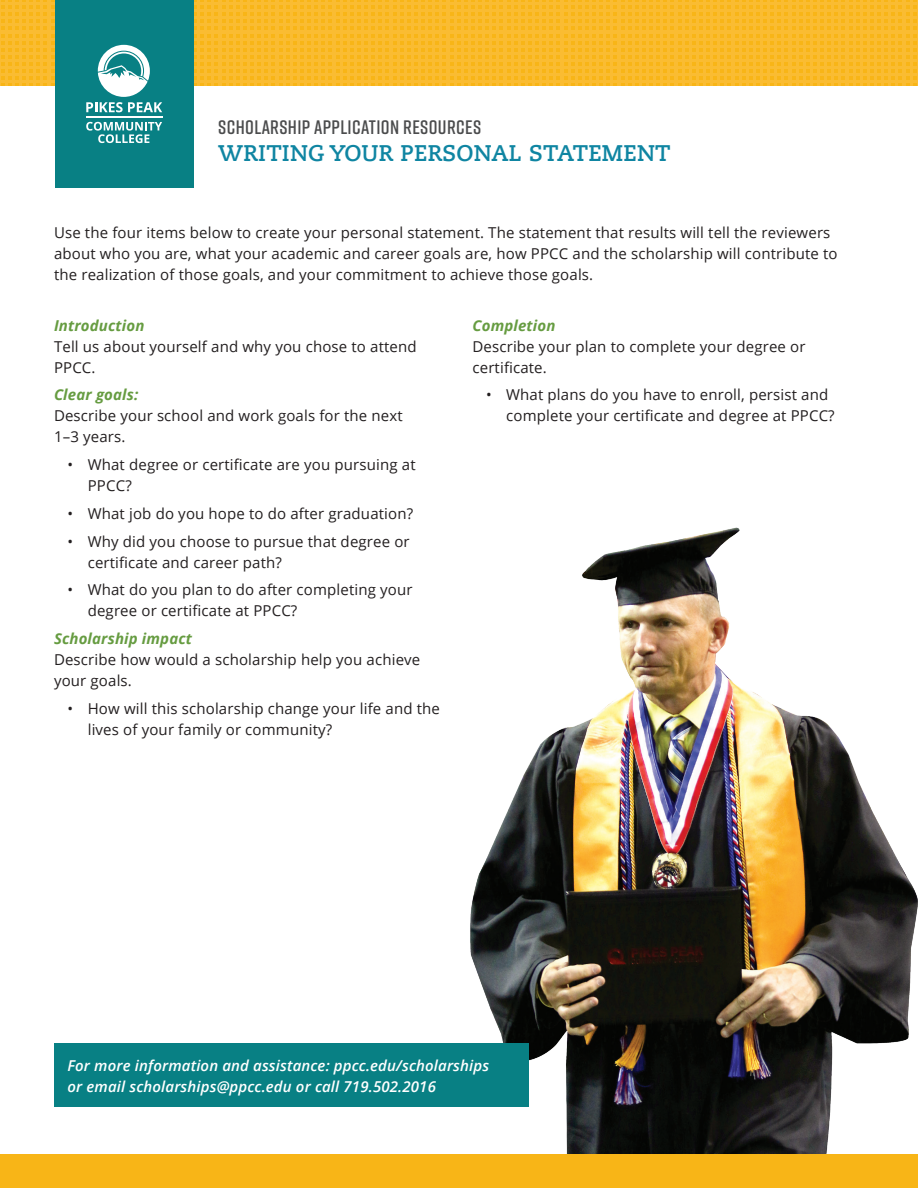
<style>
.page{position:relative;width:918px;height:1188px;background:#fff}
.page>*{position:absolute;margin:0;border:0;box-sizing:border-box;transform-origin:0 0}
.t1{font:700 22.5px "Caecilia LT Pro 75";letter-spacing:.01em;color:#0f85a2}
.Sub_title{font:600 19.5px "Rift";letter-spacing:.02em;color:#4b4c4d}
.Body_Copy{font:15px/21px "Open Sans";letter-spacing:.01em;color:#231f20}
.Body_Copy-2{font:italic 600 15px/21px "Open Sans";letter-spacing:.01em;color:#fff}
.t2{font:italic 700 15px "Open Sans";letter-spacing:.01em;color:#669c41}
</style>
<div class="page">
<svg style="left:0;top:0;width:918px;height:85px;fill:#fabc32"></svg>
<div style="left:55px;top:0;width:139px;height:188px;background:#088084"></div>
<hr style="left:86px;top:116px;width:76px;height:2px;background:#fff">
<svg style="left:86px;top:122px;width:76px;height:21px"></svg>
<svg style="left:86px;top:45px;width:76px;height:67px"></svg>
<img style="left:459px;top:527px;width:459px;height:628px">
<div style="left:54px;top:1044px;width:475px;height:63px;background:#088084"></div>
<div style="left:0;top:1155px;width:918px;height:33px;background:#f8b517"></div>
<p class="Sub_title" style="left:218px;top:114px;width:265px">SCHOLARSHIP APPLICATION RESOURCES</p>
<p class="t1" style="left:218px;top:138px;width:454px">WRITING YOUR PERSONAL STATEMENT</p>
<p class="Body_Copy" style="left:54px;top:222px;width:785px">Use the four items below to create your personal statement. The statement that results will tell the reviewers about who you are, what your academic and career goals are, how PPCC and the scholarship will contribute to the realization of those goals, and your commitment to achieve those goals.</p>
<h3 class="t2" style="left:54px;top:315px;width:92px">Introduction</h3>
<p class="Body_Copy" style="left:54px;top:335px;width:364px">Tell us about yourself and why you chose to attend<br>PPCC.</p>
<h3 class="t2" style="left:54px;top:384px;width:86px">Clear goals:</h3>
<p class="Body_Copy" style="left:54px;top:405px;width:350px">Describe your school and work goals for the next<br>1–3 years.</p>
<p class="Body_Copy" style="left:88px;top:454px;width:329px;text-indent:-20px">• What degree or certificate are you pursuing at<br>PPCC?</p>
<p class="Body_Copy" style="left:68px;top:503px;width:347px">• What job do you hope to do after graduation?</p>
<p class="Body_Copy" style="left:88px;top:530px;width:323px;text-indent:-20px">• Why did you choose to pursue that degree or certificate and career path?</p>
<p class="Body_Copy" style="left:88px;top:579px;width:326px;text-indent:-20px">• What do you plan to do after completing your degree or certificate at PPCC?</p>
<h3 class="t2" style="left:54px;top:628px;width:139px">Scholarship impact</h3>
<p class="Body_Copy" style="left:54px;top:649px;width:368px">Describe how would a scholarship help you achieve your goals.</p>
<p class="Body_Copy" style="left:88px;top:698px;width:354px;text-indent:-20px">• How will this scholarship change your life and the lives of your family or community?</p>
<h3 class="t2" style="left:472px;top:315px;width:85px">Completion</h3>
<p class="Body_Copy" style="left:472px;top:335px;width:335px">Describe your plan to complete your degree or certificate.</p>
<p class="Body_Copy" style="left:506px;top:384px;width:330px;text-indent:-20px">• What plans do you have to enroll, persist and complete your certificate and degree at PPCC?</p>
<p class="Body_Copy-2" style="left:68px;top:1054px;width:423px">For more information and assistance: ppcc.edu/scholarships or email scholarships@ppcc.edu or call 719.502.2016</p>
</div>
